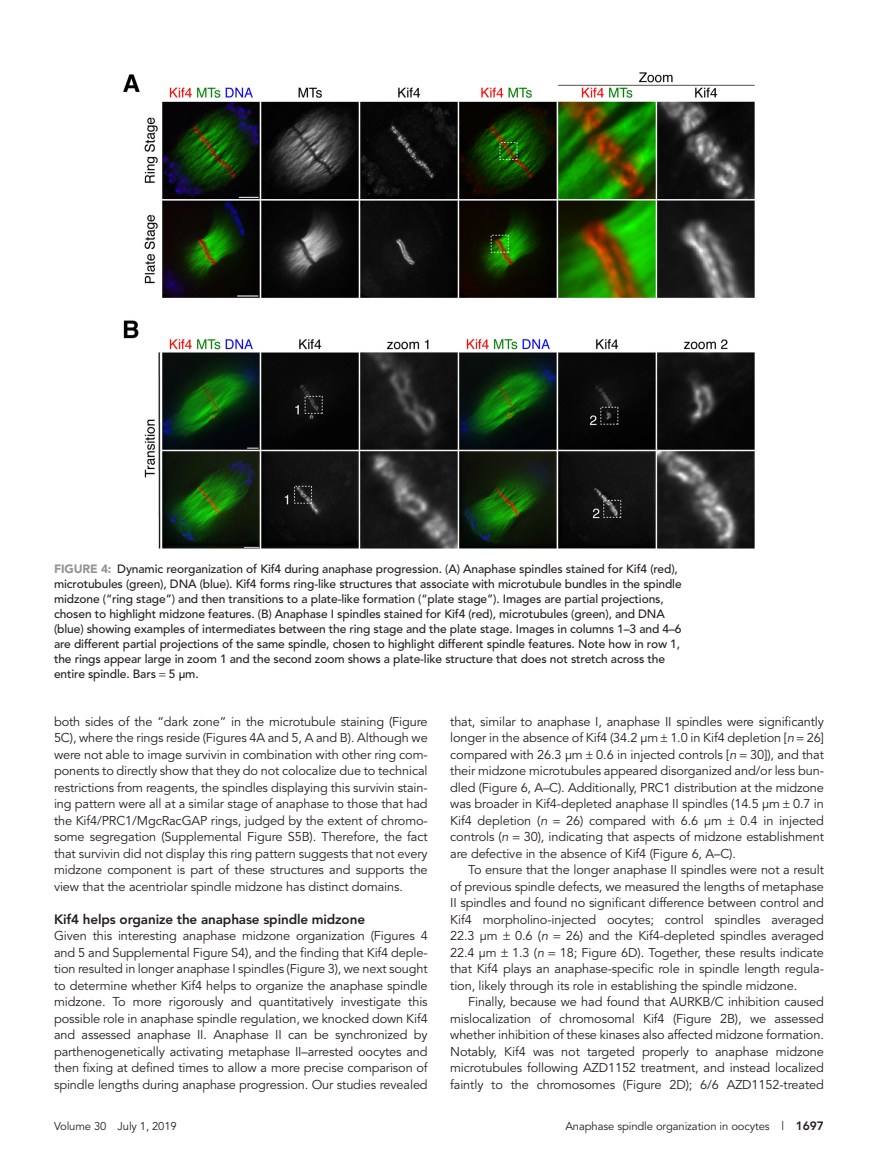
<style>
.page{position:relative;width:878px;height:1175px;background:#fff}
.page>*{position:absolute;margin:0;border:0;box-sizing:border-box;transform-origin:0 0}
.t1{font:800 13.5px "Avenir";letter-spacing:-.01em;color:#231f20}
.Para{font:12.75px/16.5px "Avenir";letter-spacing:-.01em;color:#231f20;text-align:justify}
.ParaFL{font:12.75px/16.5px "Avenir";letter-spacing:-.01em;color:#231f20;text-align:justify}
.FigCaption_35_5p{font:500 12px/15px "Avenir";letter-spacing:-.01em;color:#231f20}
.t2{font:11.25px "Avenir";letter-spacing:-.01em;color:#231f20}
.s1{font-weight:900;color:#939598}
.s2{font-style:italic}
.s3{font-size:12px}
.s4{font-weight:800;font-size:12px}
</style>
<div class="page">
<img style="left:124px;top:72px;width:630px;height:477px">
<p class="FigCaption_35_5p" style="left:54px;top:561px;width:629px"><span class="s1">FIGURE 4:</span> Dynamic reorganization of Kif4 during anaphase progression. (A) Anaphase spindles stained for Kif4 (red), microtubules (green), DNA (blue). Kif4 forms ring-like structures that associate with microtubule bundles in the spindle midzone (“ring stage”) and then transitions to a plate-like formation (“plate stage”). Images are partial projections, chosen to highlight midzone features. (B) Anaphase I spindles stained for Kif4 (red), microtubules (green), and DNA (blue) showing examples of intermediates between the ring stage and the plate stage. Images in columns 1–3 and 4–6 are different partial projections of the same spindle, chosen to highlight different spindle features. Note how in row 1, the rings appear large in zoom 1 and the second zoom shows a plate-like structure that does not stretch across the entire spindle. Bars 5 µm.</p>
<p class="Para" style="left:54px;top:713px;width:375px">both sides of the “dark zone” in the microtubule staining (Figure 5C), where the rings reside (Figures 4A and 5, A and B). Although we were not able to image survivin in combination with other ring com&shy;ponents to directly show that they do not colocalize due to technical restrictions from reagents, the spindles displaying this survivin stain&shy;ing pattern were all at a similar stage of anaphase to those that had the Kif4/PRC1/MgcRacGAP rings, judged by the extent of chromo&shy;some segregation (Supplemental Figure S5B). Therefore, the fact that survivin did not display this ring pattern suggests that not every midzone component is part of these structures and supports the view that the acentriolar spindle midzone has distinct domains.</p>
<h2 class="t1" style="left:54px;top:911px;width:312px">Kif4 helps organize the anaphase spindle midzone</h2>
<p class="ParaFL" style="left:54px;top:927px;width:375px">Given this interesting anaphase midzone organization (Figures 4 and 5 and Supplemental Figure S4), and the finding that Kif4 deple&shy;tion resulted in longer anaphase I spindles (Figure 3), we next sought to determine whether Kif4 helps to organize the anaphase spindle midzone. To more rigorously and quantitatively investigate this possible role in anaphase spindle regulation, we knocked down Kif4 and assessed anaphase II. Anaphase II can be synchronized by parthenogenetically activating metaphase II–arrested oocytes and then fixing at defined times to allow a more precise comparison of spindle lengths during anaphase progression. Our studies revealed</p>
<p class="ParaFL" style="left:450px;top:713px;width:375px">that, similar to anaphase I, anaphase II spindles were significantly longer in the absence of Kif4 (34.2 µm 1.0 in Kif4 depletion [<span class="s2">n</span> 26] compared with 26.3 µm 0.6 in injected controls [<span class="s2">n</span> 30]), and that their midzone microtubules appeared disorganized and/or less bun&shy;dled (Figure 6, A–C). Additionally, PRC1 distribution at the midzone was broader in Kif4-depleted anaphase II spindles (14.5 µm 0.7 in Kif4 depletion (<span class="s2">n</span></p>
<p class="ParaFL" style="left:450px;top:812px;width:375px;text-indent:290px">0.4 in injected controls (<span class="s2">n</span> 30), indicating that aspects of midzone establishment are defective in the absence of Kif4 (Figure 6, A–C).</p>
<p class="Para" style="left:450px;top:861px;width:375px;text-indent:18px">To ensure that the longer anaphase II spindles were not a result of previous spindle defects, we measured the lengths of metaphase II spindles and found no significant difference between control and Kif4 morpholino-injected oocytes; control spindles averaged 22.3 µm</p>
<p class="ParaFL" style="left:566px;top:812px;width:157px">26) compared with 6.6 µm</p>
<p class="Para" style="left:450px;top:927px;width:375px;text-indent:116px">26) and the Kif4-depleted spindles averaged 22.4 µm 1.3 (<span class="s2">n</span> 18; Figure 6D). Together, these results indicate that Kif4 plays an anaphase-specific role in spindle length regula&shy;tion, likely through its role in establishing the spindle midzone.</p>
<p class="Para" style="left:450px;top:993px;width:375px;text-indent:18px">Finally, because we had found that AURKB/C inhibition caused mislocalization of chromosomal Kif4 (Figure 2B), we assessed whether inhibition of these kinases also affected midzone formation.<br>Notably, Kif4 was not targeted properly to anaphase midzone microtubules following AZD1152 treatment, and instead localized faintly to the chromosomes (Figure 2D); 6/6 AZD1152-treated</p>
<p class="Para" style="left:515px;top:927px;width:35px">0.6 (<span class="s2">n</span></p>
<p class="t2" style="left:54px;top:1119px;width:124px">Volume 30 July 1, 2019</p>
<p class="t2" style="left:565px;top:1119px;width:260px">Anaphase spindle organization in oocytes <span class="s3">|</span> <span class="s4">1697</span></p>
</div>
